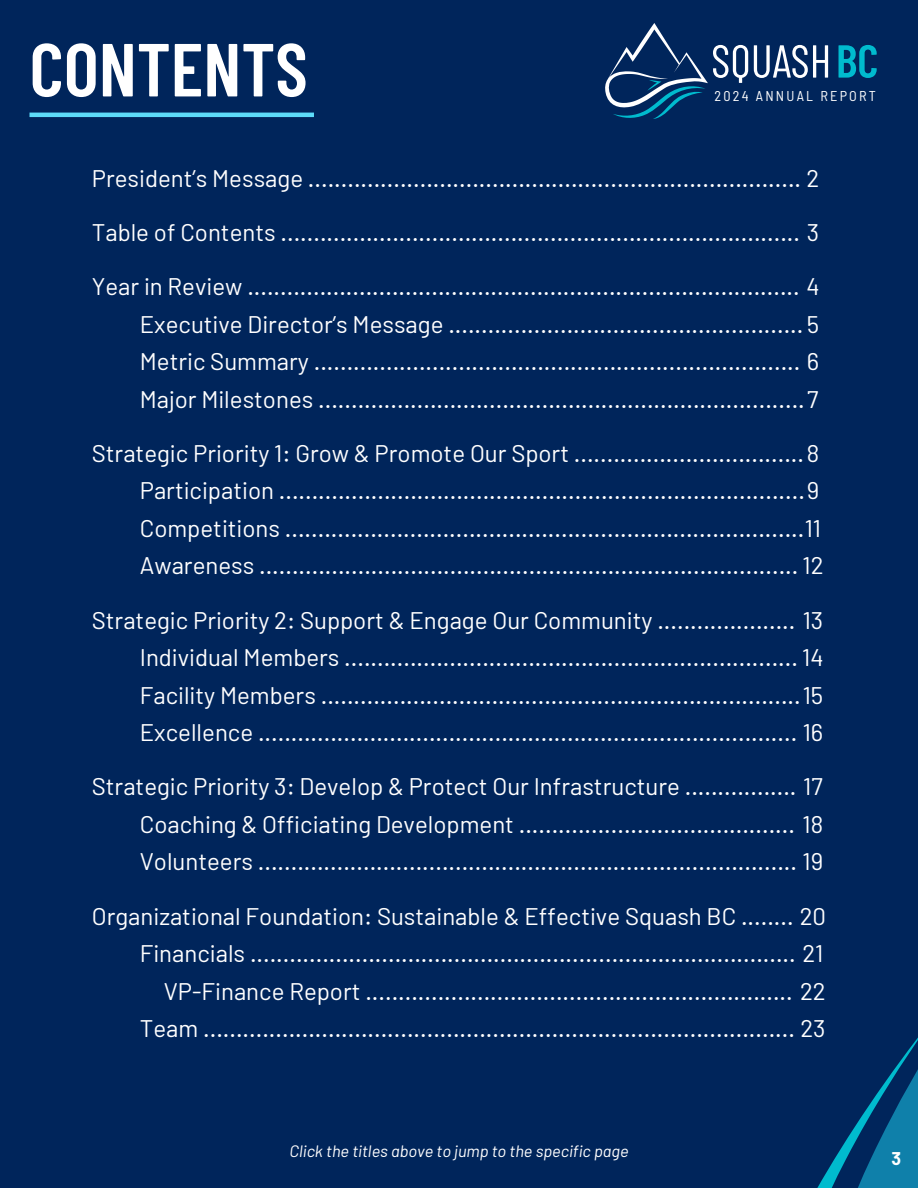
<style>
.page{position:relative;width:918px;height:1188px;background:#00255b}
.page>*{position:absolute;margin:0;border:0;box-sizing:border-box;transform-origin:0 0}
.t1{font:600 75px "Barlow Condensed";color:#fff}
.t2{font:24px "Barlow";color:#fff}
.t3{font:700 18px "Barlow";color:#fff}
.t4{font:italic 16.5px "Barlow";color:#fff}
.t5{font:semi-condensed 14.25px "Barlow";letter-spacing:.155em;color:#fff}
</style>
<div class="page">
<hr style="left:30px;top:113px;width:284px;height:4px;background:#5ddcf9">
<svg style="left:817px;top:1037px;width:101px;height:151px"></svg>
<svg style="left:605px;top:23px;width:102px;height:96px"></svg>
<svg style="left:713px;top:45px;width:115px;height:38px"></svg>
<svg style="left:839px;top:45px;width:38px;height:33px"></svg>
<h1 class="t1" style="left:30px;top:21px;width:280px">CONTENTS</h1>
<p class="t5" style="left:715px;top:87px;width:163px">2024 ANNUAL REPORT</p>
<p class="t2" style="left:92px;top:163px;width:729px">President’s Message ........................................................................... 2</p>
<h2 class="t2" style="left:92px;top:217px;width:729px">Table of Contents ............................................................................... 3</h2>
<h2 class="t2" style="left:92px;top:271px;width:729px">Year in Review .................................................................................... 4</h2>
<h2 class="t2" style="left:140px;top:309px;width:681px">Executive Director’s Message ...................................................... 5</h2>
<h2 class="t2" style="left:140px;top:346px;width:681px">Metric Summary .......................................................................... 6</h2>
<h2 class="t2" style="left:140px;top:384px;width:680px">Major Milestones ..........................................................................7</h2>
<h2 class="t2" style="left:92px;top:438px;width:729px">Strategic Priority 1: Grow &amp; Promote Our Sport ................................... 8</h2>
<h2 class="t2" style="left:140px;top:475px;width:681px">Participation ................................................................................9</h2>
<h2 class="t2" style="left:140px;top:513px;width:683px">Competitions ...............................................................................11</h2>
<h2 class="t2" style="left:140px;top:550px;width:685px">Awareness .................................................................................. 12</h2>
<h2 class="t2" style="left:92px;top:605px;width:733px">Strategic Priority 2: Support &amp; Engage Our Community ..................... 13</h2>
<h2 class="t2" style="left:140px;top:642px;width:685px">Individual Members ..................................................................... 14</h2>
<h2 class="t2" style="left:140px;top:680px;width:685px">Facility Members .........................................................................15</h2>
<h2 class="t2" style="left:140px;top:717px;width:685px">Excellence .................................................................................. 16</h2>
<h2 class="t2" style="left:92px;top:771px;width:732px">Strategic Priority 3: Develop &amp; Protect Our Infrastructure ................. 17</h2>
<h2 class="t2" style="left:140px;top:809px;width:685px">Coaching &amp; Officiating Development .......................................... 18</h2>
<h2 class="t2" style="left:140px;top:846px;width:685px">Volunteers .................................................................................. 19</h2>
<h2 class="t2" style="left:92px;top:901px;width:736px">Organizational Foundation: Sustainable &amp; Effective Squash BC ........ 20</h2>
<h2 class="t2" style="left:140px;top:938px;width:685px">Financials ................................................................................... 21</h2>
<h2 class="t2" style="left:164px;top:976px;width:664px">VP-Finance Report ................................................................. 22</h2>
<h2 class="t2" style="left:140px;top:1013px;width:687px">Team .......................................................................................... 23</h2>
<h2 class="t4" style="left:289px;top:1140px;width:341px">Click the titles above to jump to the specific page</h2>
<p class="t3" style="left:892px;top:1147px;width:11px">3</p>
</div>
